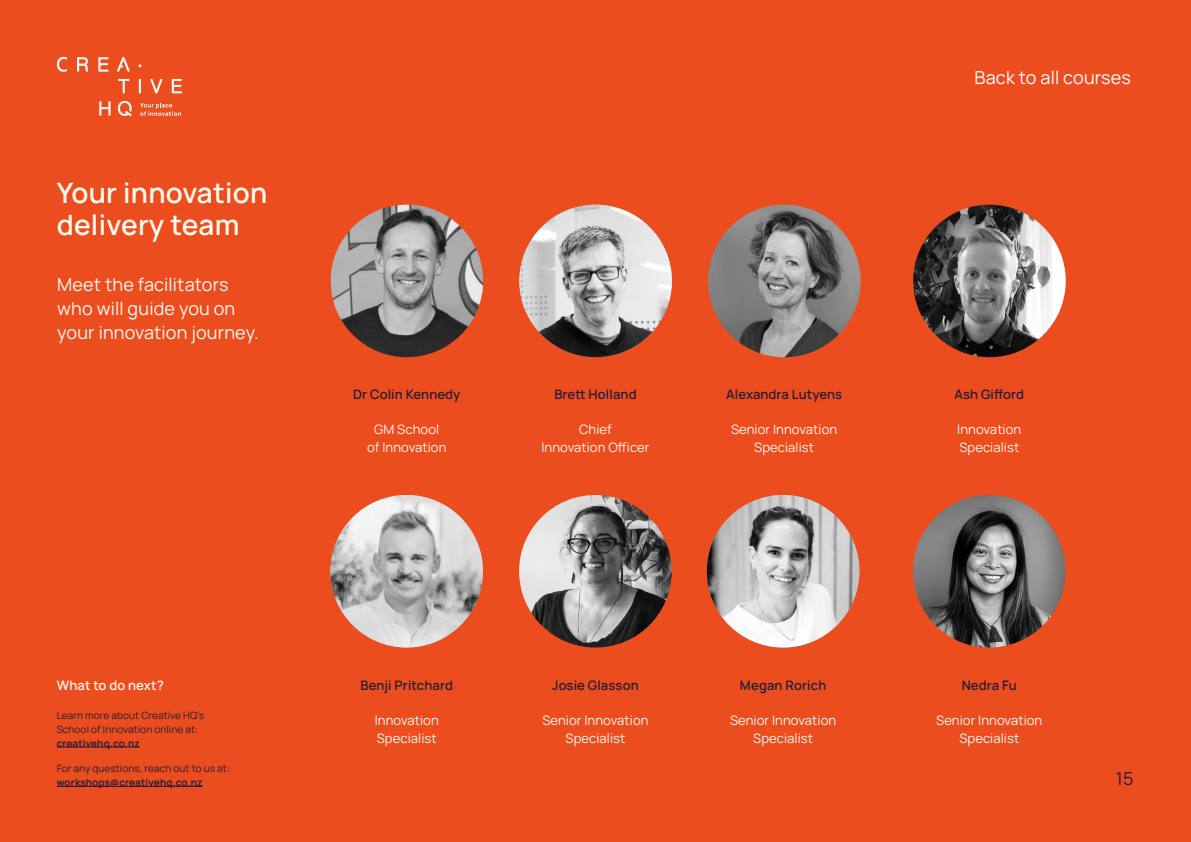
<style>
.page{position:relative;width:1191px;height:842px;background:#eb4d1f}
.page>*{position:absolute;margin:0;border:0;box-sizing:border-box;transform-origin:0 0}
.t1{font:600 28px/32px "Manrope";letter-spacing:.01em;color:#fffaf0}
.t2{font:18px/24px "Manrope";letter-spacing:.01em;color:#fffaf0}
.t3{font:18px "Manrope";letter-spacing:.01em;color:#fff}
.t4{font:18px "Manrope";color:#211c38}
.t5{font:13px/18px "Manrope";letter-spacing:.01em;color:#fffaf0;text-align:center}
.t6{font:600 13px "Manrope";letter-spacing:.01em;color:#221d37}
.t7{font:600 13px "Manrope";letter-spacing:.01em;color:#fffaf0}
.t8{font:10px/14px "Manrope";letter-spacing:.01em;color:#221d37}
.t9{font:700 10px "Manrope";letter-spacing:.01em;color:#221d37}
</style>
<div class="page">
<hr style="left:57px;top:747px;width:83px;height:1px;background:#221d37">
<hr style="left:57px;top:786px;width:145px;height:1px;background:#221d37">
<img style="left:330px;top:205px;width:153px;height:152px;border-radius:76px">
<img style="left:519px;top:495px;width:152px;height:152px;border-radius:76px">
<svg style="left:57px;top:57px;width:10px;height:15px"></svg>
<svg style="left:77px;top:57px;width:11px;height:15px"></svg>
<svg style="left:98px;top:57px;width:11px;height:15px"></svg>
<svg style="left:118px;top:79px;width:11px;height:14px"></svg>
<svg style="left:139px;top:79px;width:2px;height:14px"></svg>
<svg style="left:150px;top:79px;width:12px;height:14px"></svg>
<svg style="left:172px;top:79px;width:10px;height:14px"></svg>
<svg style="left:99px;top:101px;width:12px;height:15px"></svg>
<svg style="left:118px;top:101px;width:14px;height:15px"></svg>
<svg style="left:117px;top:57px;width:13px;height:15px"></svg>
<svg style="left:140px;top:103px;width:41px;height:13px"></svg>
<img style="left:330px;top:495px;width:153px;height:152px;border-radius:76px">
<img style="left:707px;top:495px;width:152px;height:152px;border-radius:76px">
<img style="left:519px;top:205px;width:153px;height:152px;border-radius:76px">
<img style="left:708px;top:205px;width:152px;height:152px;border-radius:76px">
<img style="left:913px;top:205px;width:152px;height:152px;border-radius:76px">
<img style="left:913px;top:495px;width:152px;height:152px;border-radius:76px">
<h1 class="t1" style="left:57px;top:176px;width:212px">Your innovation delivery team</h1>
<h2 class="t2" style="left:57px;top:271px;width:203px">Meet the facilitators who will guide you on your innovation journey.</h2>
<p class="t6" style="left:353px;top:386px;width:109px">Dr Colin Kennedy</p>
<p class="t5" style="left:367px;top:420px;width:81px">GM School of Innovation</p>
<p class="t6" style="left:554px;top:386px;width:84px">Brett Holland</p>
<p class="t5" style="left:541px;top:420px;width:110px">Chief<br>Innovation Officer</p>
<p class="t6" style="left:726px;top:386px;width:117px">Alexandra Lutyens</p>
<p class="t5" style="left:731px;top:420px;width:108px">Senior Innovation<br>Specialist</p>
<p class="t7" style="left:57px;top:676px;width:109px">What to do next?</p>
<p class="t8" style="left:57px;top:707px;width:149px">Learn more about Creative HQ’s<br>School of Innovation online at:</p>
<p class="t9" style="left:57px;top:736px;width:84px">creativehq.co.nz</p>
<p class="t8" style="left:57px;top:761px;width:175px">For any questions, reach out to us at:</p>
<p class="t9" style="left:57px;top:775px;width:147px">workshops@creativehq.co.nz</p>
<p class="t6" style="left:360px;top:676px;width:94px">Benji Pritchard</p>
<p class="t5" style="left:375px;top:710px;width:66px;text-align:left">Innovation<br>Specialist</p>
<p class="t6" style="left:552px;top:676px;width:88px">Josie Glasson</p>
<p class="t5" style="left:542px;top:710px;width:108px">Senior Innovation<br>Specialist</p>
<p class="t6" style="left:740px;top:676px;width:88px">Megan Rorich</p>
<p class="t5" style="left:730px;top:710px;width:108px">Senior Innovation<br>Specialist</p>
<h2 class="t3" style="left:974px;top:65px;width:158px">Back to all courses</h2>
<p class="t6" style="left:954px;top:386px;width:71px">Ash Gifford</p>
<p class="t5" style="left:957px;top:420px;width:66px;text-align:left">Innovation<br>Specialist</p>
<p class="t6" style="left:961px;top:676px;width:57px">Nedra Fu</p>
<p class="t5" style="left:936px;top:710px;width:108px">Senior Innovation<br>Specialist</p>
<h2 class="t4" style="left:1116px;top:766px;width:19px">15</h2>
</div>
